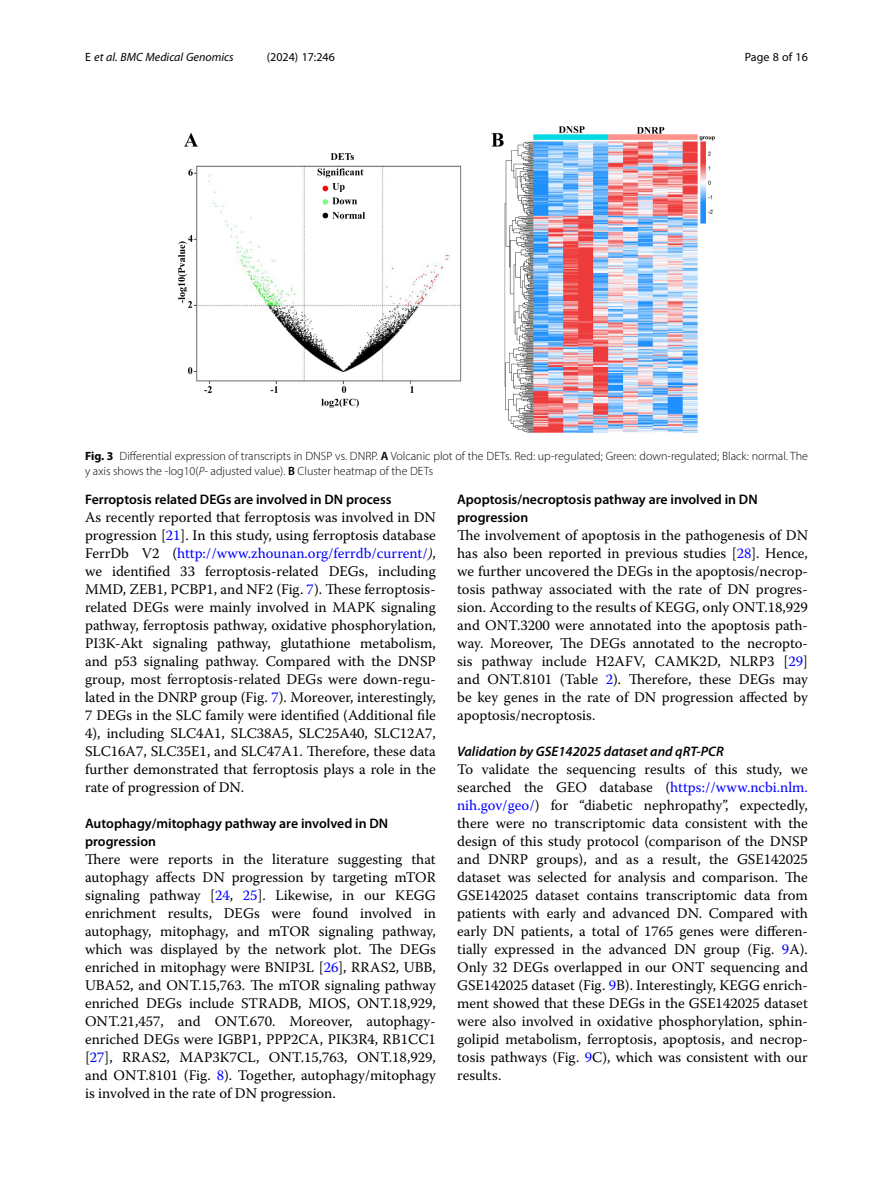
<style>
.page{position:relative;width:893px;height:1191px;background:#fff}
.page>*{position:absolute;margin:0;border:0;box-sizing:border-box;transform-origin:0 0}
.Body_Text{font:14.7px/18px "Warnock Pro";color:#000;text-align:justify}
.Head_2{font:600 13.8px/18px "Myriad Pro";color:#000}
.Head_3{font:italic 600 13.8px "Myriad Pro";color:#000}
.Figure_Caption{font:300 12px/15px "Myriad Pro";color:#000}
.t1{font:italic 12px "Myriad Pro";color:#000}
.t2{font:12px "Myriad Pro";color:#000}
.s1{font-style:normal}
.s2{font-weight:700}
.s3{font-weight:600}
.s4{font-style:italic}
.s5{color:#00f}
</style>
<div class="page">
<img style="left:178px;top:126px;width:536px;height:306px">
<p class="t1" style="left:85px;top:50px;width:150px"><span class="s1">E</span> et al. BMC Medical Genomics</p>
<p class="t2" style="left:267px;top:50px;width:70px">(2024) 17:246</p>
<p class="t2" style="left:745px;top:50px;width:65px">Page 8 of 16</p>
<p class="Figure_Caption" style="left:85px;top:448px;width:724px"><span class="s2">Fig. 3</span> Differential expression of transcripts in DNSP vs. DNRP. <span class="s3">A</span> Volcanic plot of the DETs. Red: up-regulated; Green: down-regulated; Black: normal. The y axis shows the -log10(<span class="s4">P</span>- adjusted value). <span class="s3">B</span> Cluster heatmap of the DETs</p>
<p class="Head_2" style="left:85px;top:490px;width:308px">Ferroptosis related DEGs are involved in DN process</p>
<p class="Body_Text" style="left:85px;top:508px;width:352px">As recently reported that ferroptosis was involved in DN progression [<span class="s5">21</span>]. In this study, using ferroptosis database FerrDb V2 (<span class="s5">http://www.zhounan.org/ferrdb/current/</span><span class="s4">)</span>, we identified 33 ferroptosis-related DEGs, including MMD, ZEB1, PCBP1, and NF2 (Fig. <span class="s5">7</span>). These ferroptosis&shy;related DEGs were mainly involved in MAPK signaling pathway, ferroptosis pathway, oxidative phosphorylation, PI3K-Akt signaling pathway, glutathione metabolism, and p53 signaling pathway. Compared with the DNSP group, most ferroptosis-related DEGs were down-regu&shy;lated in the DNRP group (Fig. <span class="s5">7</span>). Moreover, interestingly, 7 DEGs in the SLC family were identified (Additional file 4), including SLC4A1, SLC38A5, SLC25A40, SLC12A7, SLC16A7, SLC35E1, and SLC47A1. Therefore, these data further demonstrated that ferroptosis plays a role in the rate of progression of DN.</p>
<p class="Head_2" style="left:85px;top:814px;width:305px">Autophagy/mitophagy pathway are involved in DN progression</p>
<p class="Body_Text" style="left:85px;top:850px;width:352px">There were reports in the literature suggesting that autophagy affects DN progression by targeting mTOR signaling pathway [<span class="s5">24</span>, <span class="s5">25</span>]. Likewise, in our KEGG enrichment results, DEGs were found involved in autophagy, mitophagy, and mTOR signaling pathway, which was displayed by the network plot. The DEGs enriched in mitophagy were BNIP3L [<span class="s5">26</span>], RRAS2, UBB, UBA52, and ONT.15,763. The mTOR signaling pathway enriched DEGs include STRADB, MIOS, ONT.18,929, ONT.21,457, and ONT.670. Moreover, autophagy&shy;enriched DEGs were IGBP1, PPP2CA, PIK3R4, RB1CC1 [<span class="s5">27</span>], RRAS2, MAP3K7CL, ONT.15,763, ONT.18,929, and ONT.8101 (Fig. <span class="s5">8</span>). Together, autophagy/mitophagy is involved in the rate of DN progression.</p>
<p class="Head_2" style="left:457px;top:490px;width:302px">Apoptosis/necroptosis pathway are involved in DN progression</p>
<p class="Body_Text" style="left:457px;top:526px;width:352px">The involvement of apoptosis in the pathogenesis of DN has also been reported in previous studies [<span class="s5">28</span>]. Hence, we further uncovered the DEGs in the apoptosis/necrop&shy;tosis pathway associated with the rate of DN progres&shy;sion. According to the results of KEGG, only ONT.18,929 and ONT.3200 were annotated into the apoptosis path&shy;way. Moreover, The DEGs annotated to the necropto&shy;sis pathway include H2AFV, CAMK2D, NLRP3 [<span class="s5">29</span>] and ONT.8101 (Table <span class="s5">2</span>). Therefore, these DEGs may be key genes in the rate of DN progression affected by apoptosis/necroptosis.</p>
<p class="Head_3" style="left:457px;top:743px;width:268px">Validation by GSE142025 dataset and qRT-PCR</p>
<p class="Body_Text" style="left:457px;top:760px;width:352px">To validate the sequencing results of this study, we searched the GEO database (<span class="s5">https://www.ncbi.nlm. nih.gov/geo/</span>) for “diabetic nephropathy”, expectedly, there were no transcriptomic data consistent with the design of this study protocol (comparison of the DNSP and DNRP groups), and as a result, the GSE142025 dataset was selected for analysis and comparison. The GSE142025 dataset contains transcriptomic data from patients with early and advanced DN. Compared with early DN patients, a total of 1765 genes were differen&shy;tially expressed in the advanced DN group (Fig. <span class="s5">9</span>A).<br>Only 32 DEGs overlapped in our ONT sequencing and GSE142025 dataset (Fig. <span class="s5">9</span>B). Interestingly, KEGG enrich&shy;ment showed that these DEGs in the GSE142025 dataset were also involved in oxidative phosphorylation, sphin&shy;golipid metabolism, ferroptosis, apoptosis, and necrop&shy;tosis pathways (Fig. <span class="s5">9</span>C), which was consistent with our results.</p>
</div>
